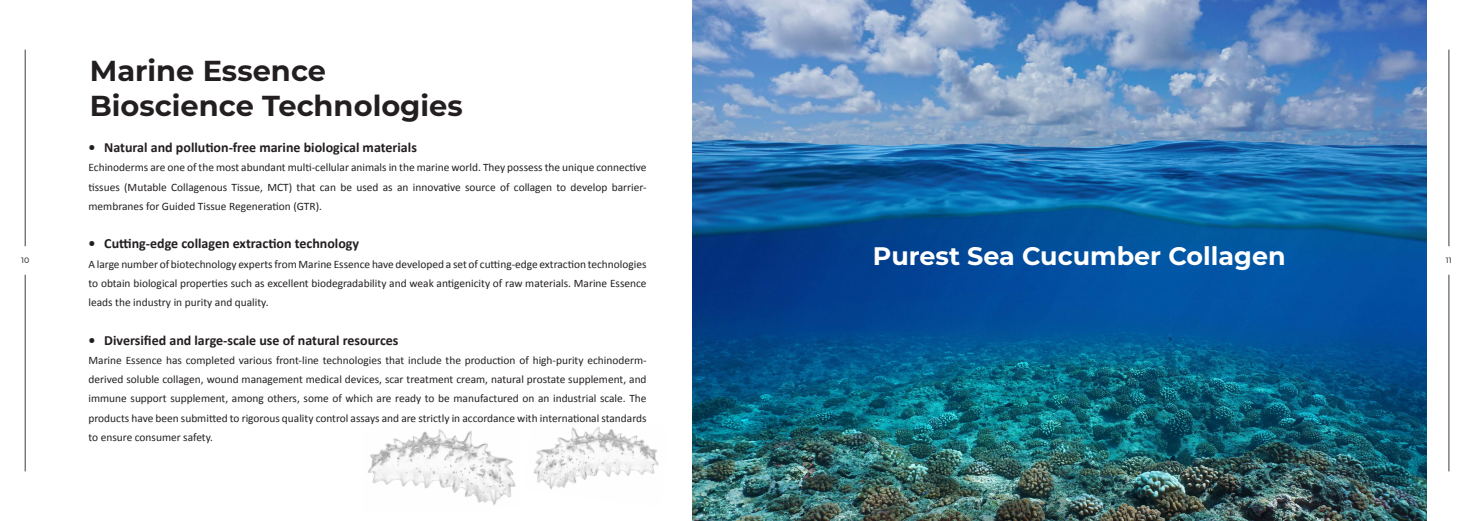
<style>
.page{position:relative;width:1474px;height:521px;background:#fff}
.page>*{position:absolute;margin:0;border:0;box-sizing:border-box;transform-origin:0 0}
.t1{font:700 28.88px/34.6px "Montserrat";color:#231f20}
.t2{font:700 25.38px "Montserrat";color:#fff}
.t3{font:700 14px "Calibri";color:#231f20}
.t4{font:11.38px/19.2px "Calibri";color:#231f20;text-align:justify}
.t5{font:500 7.88px "Montserrat";color:#3e3e3f}
</style>
<div class="page">
<img style="left:367px;top:429px;width:149px;height:76px">
<img style="left:533px;top:427px;width:126px;height:63px">
<img style="left:692px;top:0;width:734px;height:521px">
<hr style="left:25px;top:50px;width:1px;height:196px;background:#3e3e3f">
<hr style="left:1448px;top:50px;width:1px;height:196px;background:#3e3e3f">
<hr style="left:25px;top:275px;width:1px;height:196px;background:#3e3e3f">
<hr style="left:1448px;top:275px;width:1px;height:196px;background:#3e3e3f">
<h1 class="t1" style="left:90px;top:52px;width:374px">Marine Essence<br>Bioscience Technologies</h1>
<p class="t3" style="left:88px;top:138px;width:330px">• Natural and pollution-free marine biological materials</p>
<p class="t4" style="left:88px;top:158px;width:559px">Echinoderms are one of the most abundant multi-cellular animals in the marine world. They possess the unique connective tissues (Mutable Collagenous Tissue, MCT) that can be used as an innovative source of collagen to develop barrier&shy;membranes for Guided Tissue Regeneration (GTR).</p>
<p class="t3" style="left:88px;top:234px;width:272px">• Cutting-edge collagen extraction technology</p>
<p class="t4" style="left:88px;top:254px;width:559px">A large number of biotechnology experts from Marine Essence have developed a set of cutting-edge extraction technologies to obtain biological properties such as excellent biodegradability and weak antigenicity of raw materials. Marine Essence leads the industry in purity and quality.</p>
<p class="t3" style="left:88px;top:330px;width:311px">• Diversified and large-scale use of natural resources</p>
<p class="t4" style="left:88px;top:350px;width:559px">Marine Essence has completed various front-line technologies that include the production of high-purity echinoderm&shy;derived soluble collagen, wound management medical devices, scar treatment cream, natural prostate supplement, and immune support supplement, among others, some of which are ready to be manufactured on an industrial scale. The products have been submitted to rigorous quality control assays and are strictly in accordance with international standards to ensure consumer safety.</p>
<p class="t5" style="left:21px;top:255px;width:10px">10</p>
<h2 class="t2" style="left:872px;top:238px;width:414px">Purest Sea Cucumber Collagen</h2>
<p class="t5" style="left:1445px;top:255px;width:7px">11</p>
</div>
